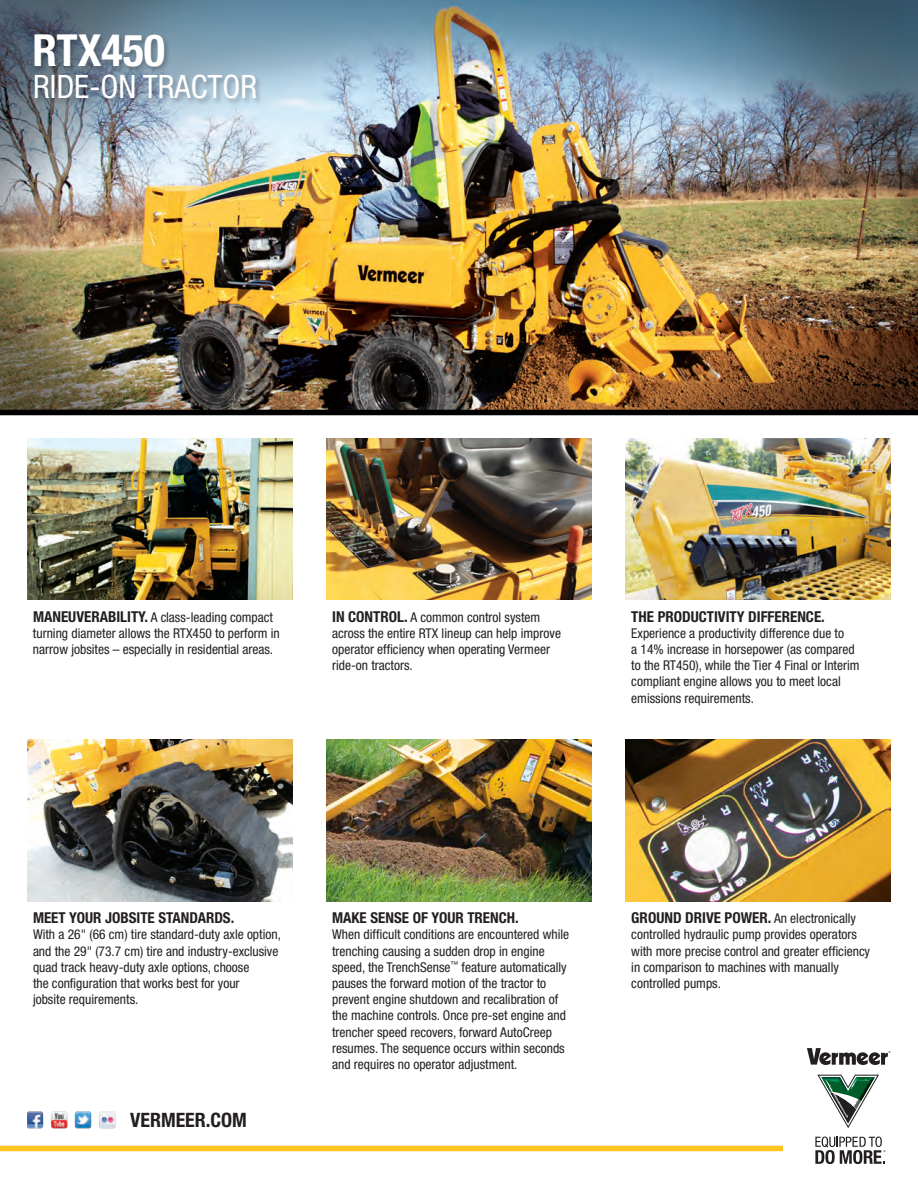
<style>
.page{position:relative;width:918px;height:1188px;background:#fff}
.page>*{position:absolute;margin:0;border:0;box-sizing:border-box;transform-origin:0 0}
.t1{font:700 condensed 44.25px "Helvetica Neue";color:#fff}
.t2{font:condensed 32.25px "Helvetica Neue";color:#fff}
.t3{font:700 condensed 19.8px "Helvetica Neue";color:#231f20}
.t4{font:700 condensed 15px "Helvetica Neue";color:#231f20}
.t5{font:condensed 13.5px "Helvetica Neue";color:#231f20}
.s1{font-weight:700;font-size:15px}
.s2{font-weight:400;font-size:13.5px}
</style>
<div class="page">
<img style="left:27px;top:438px;width:266px;height:161px">
<img style="left:326px;top:438px;width:266px;height:161px">
<img style="left:625px;top:438px;width:266px;height:161px">
<img style="left:27px;top:740px;width:266px;height:161px">
<img style="left:326px;top:740px;width:266px;height:161px">
<img style="left:625px;top:740px;width:266px;height:161px">
<img style="left:0;top:0;width:918px;height:410px">
<div style="left:0;top:410px;width:918px;height:5px;background:#010101"></div>
<svg style="left:807px;top:1048px;width:83px;height:17px"></svg>
<svg style="left:815px;top:1137px;width:71px;height:27px"></svg>
<svg style="left:817px;top:1075px;width:62px;height:53px"></svg>
<img style="left:27px;top:1111px;width:89px;height:18px">
<div style="left:0;top:1146px;width:783px;height:5px;background:#fec422"></div>
<div style="left:33px;top:33px;width:231px;height:73px;background:#231f20;opacity:.3"></div>
<p class="t1" style="left:33px;top:24px;width:134px">RTX450</p>
<p class="t2" style="left:33px;top:68px;width:226px">RIDE-ON TRACTOR</p>
<p class="t5" style="left:33px;top:609px;width:242px"><span class="s1">MANEUVERABILITY.</span> A class-leading compact</p>
<p class="t5" style="left:33px;top:625px;width:248px">turning diameter allows the RTX450 to perform in</p>
<p class="t5" style="left:33px;top:641px;width:242px">narrow jobsites – especially in residential areas.</p>
<p class="t5" style="left:332px;top:609px;width:210px"><span class="s1">IN CONTROL.</span> A common control system</p>
<p class="t5" style="left:332px;top:625px;width:230px">across the entire RTX lineup can help improve</p>
<p class="t5" style="left:332px;top:641px;width:219px">operator efficiency when operating Vermeer</p>
<p class="t5" style="left:332px;top:658px;width:82px">ride-on tractors.</p>
<p class="t4" style="left:631px;top:607px;width:195px">THE PRODUCTIVITY DIFFERENCE.</p>
<p class="t5" style="left:631px;top:625px;width:214px">Experience a productivity difference due to</p>
<p class="t5" style="left:631px;top:641px;width:225px">a 14% increase in horsepower (as compared</p>
<p class="t5" style="left:631px;top:658px;width:230px">to the RT450), while the Tier 4 Final or Interim</p>
<p class="t5" style="left:631px;top:674px;width:211px">compliant engine allows you to meet local</p>
<p class="t5" style="left:631px;top:690px;width:124px">emissions requirements.</p>
<p class="t4" style="left:33px;top:909px;width:203px">MEET YOUR JOBSITE STANDARDS.</p>
<p class="t5" style="left:33px;top:927px;width:249px">With a 26" (66 cm) tire standard-duty axle option,</p>
<p class="t5" style="left:33px;top:943px;width:247px">and the 29" (73.7 cm) tire and industry-exclusive</p>
<p class="t5" style="left:33px;top:959px;width:218px">quad track heavy-duty axle options, choose</p>
<p class="t5" style="left:33px;top:975px;width:208px">the configuration that works best for your</p>
<p class="t5" style="left:33px;top:992px;width:107px">jobsite requirements.</p>
<p class="t3" style="left:130px;top:1108px;width:118px">VERMEER.COM</p>
<p class="t4" style="left:332px;top:909px;width:188px">MAKE SENSE OF YOUR TRENCH.</p>
<p class="t5" style="left:332px;top:927px;width:239px">When difficult conditions are encountered while</p>
<p class="t5" style="left:332px;top:943px;width:214px">trenching causing a sudden drop in engine</p>
<p class="t5" style="left:332px;top:959px;width:236px">speed, the TrenchSense<sup>™</sup> feature automatically</p>
<p class="t5" style="left:332px;top:975px;width:216px">pauses the forward motion of the tractor to</p>
<p class="t5" style="left:332px;top:992px;width:228px">prevent engine shutdown and recalibration of</p>
<p class="t5" style="left:332px;top:1008px;width:235px">the machine controls. Once pre-set engine and</p>
<p class="t5" style="left:332px;top:1024px;width:221px">trencher speed recovers, forward AutoCreep</p>
<p class="t5" style="left:332px;top:1040px;width:234px">resumes. The sequence occurs within seconds</p>
<p class="t5" style="left:332px;top:1056px;width:187px">and requires no operator adjustment.</p>
<p class="t4" style="left:631px;top:909px;width:226px">GROUND DRIVE POWER. <span class="s2">An electronically</span></p>
<p class="t5" style="left:631px;top:927px;width:227px">controlled hydraulic pump provides operators</p>
<p class="t5" style="left:631px;top:943px;width:240px">with more precise control and greater efficiency</p>
<p class="t5" style="left:631px;top:959px;width:209px">in comparison to machines with manually</p>
<p class="t5" style="left:631px;top:975px;width:91px">controlled pumps.</p>
</div>
